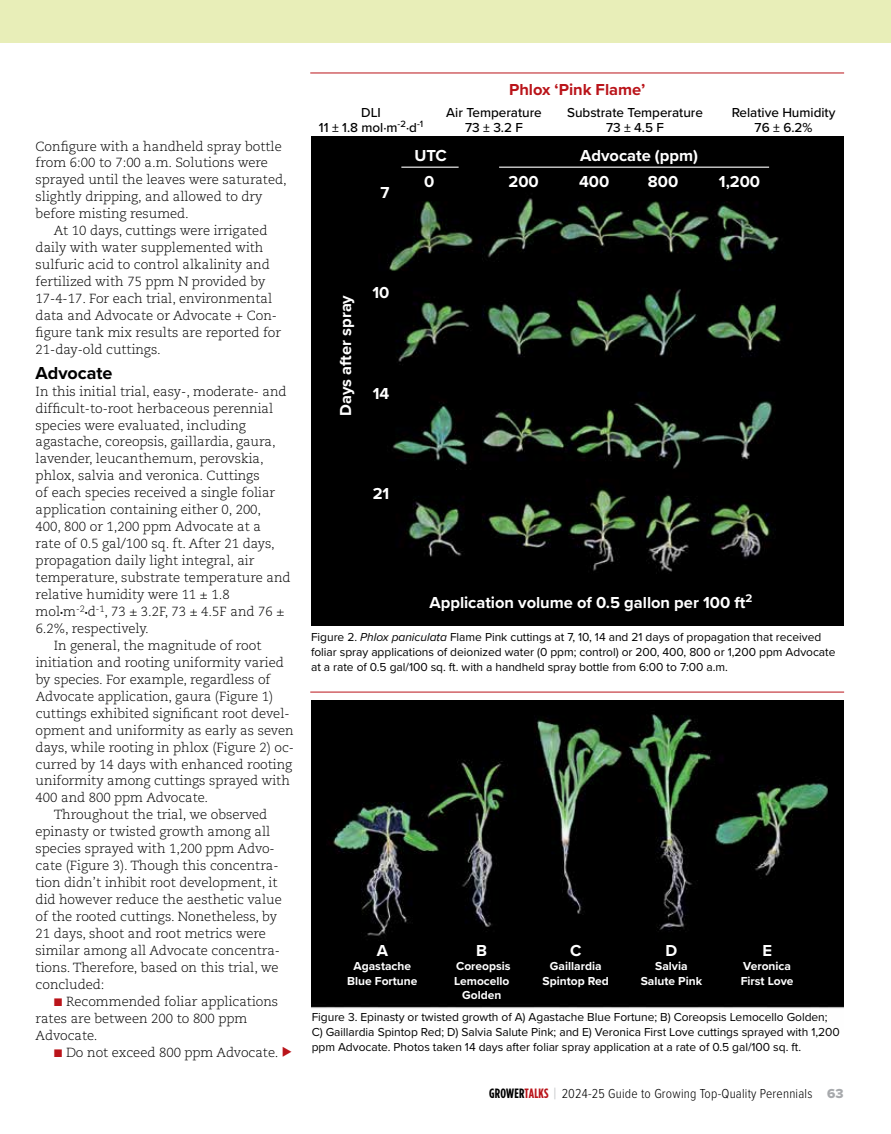
<style>
.page{position:relative;width:891px;height:1134px;background:#fff}
.page>*{position:absolute;margin:0;border:0;box-sizing:border-box;transform-origin:0 0}
.t1{font:700 18px "Proxima Nova";letter-spacing:-.005em;color:#000}
.t2{font:700 16.5px "Proxima Nova";color:#fff}
.t3{font:700 16.5px "Proxima Nova";color:#ba141a}
.t4{font:500 13.5px "Proxima Nova";color:#000}
.t5{font:300 13.5px "Proxima Nova Cond";letter-spacing:.015em;color:#000}
.t6{font:300 13.2px/17px "Caecilia LT Pro 45";letter-spacing:-.005em;color:#000}
.t7{font:12px/15px "Proxima Nova";letter-spacing:-.005em;color:#000}
.t8{font:700 12px/14.2px "Proxima Nova";color:#fff;text-align:center}
.s1{font-size:6px}
.s2{font-family:"Proxima Nova Cond";font-weight:500;color:#ba141a}
.s3{color:#ba141a}
.s4{font-style:italic}
.s5{font-family:"Gotham Condensed";font-weight:700}
.s6{font-family:"Gotham Condensed";font-weight:700;color:#ba141a}
.s7{font-family:"Gotham Condensed";font-weight:400;color:#bcbec0}
.s8{font-family:"Proxima Nova Extrabld";font-weight:400;color:#a7a9ac}
</style>
<div class="page">
<img style="left:311px;top:136px;width:532px;height:490px">
<hr style="left:401px;top:167px;width:58px;height:1px;background:#fff">
<hr style="left:499px;top:167px;width:270px;height:1px;background:#fff">
<hr style="left:310px;top:73px;width:534px;height:1px;background:#ba141a">
<hr style="left:310px;top:692px;width:534px;height:1px;background:#ba141a">
<img style="left:311px;top:700px;width:532px;height:309px">
<div style="left:0;top:0;width:891px;height:42px;background:#e8eeb8"></div>
<p class="t6" style="left:36px;top:137px;width:253px">Configure with a handheld spray bottle from 6:00 to 7:00 a.m. Solutions were sprayed until the leaves were saturated, slightly dripping, and allowed to dry before misting resumed.</p>
<p class="t6" style="left:36px;top:222px;width:247px;text-indent:18px">At 10 days, cuttings were irrigated daily with water supplemented with sulfuric acid to control alkalinity and fertilized with 75 ppm N provided by 17-4-17. For each trial, environmental data and Advocate or Advocate + Con&shy;figure tank mix results are reported for 21-day-old cuttings.</p>
<h1 class="t1" style="left:36px;top:359px;width:78px">Advocate</h1>
<p class="t6" style="left:36px;top:382px;width:252px">In this initial trial, easy-, moderate- and</p>
<p class="t6" style="left:36px;top:399px;width:239px">difficult-to-root herbaceous perennial</p>
<p class="t6" style="left:36px;top:416px;width:212px">species were evaluated, including</p>
<p class="t6" style="left:36px;top:433px;width:242px">agastache, coreopsis, gaillardia, gaura,</p>
<p class="t6" style="left:36px;top:450px;width:230px">lavender, leucanthemum, perovskia,</p>
<p class="t6" style="left:36px;top:467px;width:226px">phlox, salvia and veronica. Cuttings</p>
<p class="t6" style="left:36px;top:484px;width:241px">of each species received a single foliar</p>
<p class="t6" style="left:36px;top:501px;width:227px">application containing either 0, 200,</p>
<p class="t6" style="left:36px;top:518px;width:227px">400, 800 or 1,200 ppm Advocate at a</p>
<p class="t6" style="left:36px;top:535px;width:241px">rate of 0.5 gal/100 sq. ft. After 21 days,</p>
<p class="t6" style="left:36px;top:552px;width:220px">propagation daily light integral, air</p>
<p class="t6" style="left:36px;top:569px;width:256px">temperature, substrate temperature and</p>
<p class="t6" style="left:36px;top:586px;width:196px">relative humidity were 11 ± 1.8</p>
<p class="t6" style="left:36px;top:603px;width:250px">mol<span class="s1">•</span>m<sup>-2</sup><span class="s1">•</span>d<sup>-1</sup>, 73 ± 3.2F, 73 ± 4.5F and 76 ±</p>
<p class="t6" style="left:36px;top:620px;width:115px">6.2%, respectively.</p>
<p class="t6" style="left:54px;top:637px;width:209px">In general, the magnitude of root</p>
<p class="t6" style="left:36px;top:654px;width:250px">initiation and rooting uniformity varied</p>
<p class="t6" style="left:36px;top:671px;width:236px">by species. For example, regardless of</p>
<p class="t6" style="left:36px;top:687px;width:239px">Advocate application, gaura (Figure 1)</p>
<p class="t6" style="left:36px;top:704px;width:255px">cuttings exhibited significant root devel-</p>
<p class="t6" style="left:36px;top:721px;width:260px">opment and uniformity as early as seven</p>
<p class="t6" style="left:36px;top:738px;width:260px">days, while rooting in phlox (Figure 2) oc-</p>
<p class="t6" style="left:36px;top:755px;width:258px">curred by 14 days with enhanced rooting</p>
<p class="t6" style="left:36px;top:772px;width:256px">uniformity among cuttings sprayed with</p>
<p class="t6" style="left:36px;top:789px;width:174px">400 and 800 ppm Advocate.</p>
<p class="t6" style="left:54px;top:806px;width:215px">Throughout the trial, we observed</p>
<p class="t6" style="left:36px;top:823px;width:236px">epinasty or twisted growth among all</p>
<p class="t6" style="left:36px;top:840px;width:241px">species sprayed with 1,200 ppm Advo-</p>
<p class="t6" style="left:36px;top:857px;width:244px">cate (Figure 3). Though this concentra-</p>
<p class="t6" style="left:36px;top:874px;width:243px">tion didn’t inhibit root development, it</p>
<p class="t6" style="left:36px;top:891px;width:248px">did however reduce the aesthetic value</p>
<p class="t6" style="left:36px;top:908px;width:243px">of the rooted cuttings. Nonetheless, by</p>
<p class="t6" style="left:36px;top:925px;width:232px">21 days, shoot and root metrics were</p>
<p class="t6" style="left:36px;top:942px;width:246px">similar among all Advocate concentra-</p>
<p class="t6" style="left:36px;top:959px;width:245px">tions. Therefore, based on this trial, we</p>
<p class="t6" style="left:36px;top:976px;width:70px">concluded:</p>
<p class="t6" style="left:36px;top:993px;width:244px;text-indent:18px"><span class="s2">■</span> Recommended foliar applications rates are between 200 to 800 ppm<br>Advocate.</p>
<p class="t6" style="left:54px;top:1043px;width:240px"><span class="s2">■</span> Do not exceed 800 ppm Advocate. <span class="s3">◆</span></p>
<p class="t3" style="left:509px;top:77px;width:138px">Phlox ‘Pink Flame’</p>
<p class="t4" style="left:361px;top:102px;width:21px">DLI</p>
<p class="t4" style="left:446px;top:102px;width:97px">Air Temperature</p>
<p class="t4" style="left:567px;top:102px;width:137px">Substrate Temperature</p>
<p class="t4" style="left:732px;top:102px;width:105px">Relative Humidity</p>
<p class="t4" style="left:319px;top:117px;width:106px">11 ± 1.8 mol·m<sup>-2</sup>·d<sup>-1</sup></p>
<p class="t4" style="left:465px;top:117px;width:59px">73 ± 3.2 F</p>
<p class="t4" style="left:606px;top:117px;width:60px">73 ± 4.5 F</p>
<p class="t4" style="left:755px;top:117px;width:59px">76 ± 6.2%</p>
<p class="t2" style="left:414px;top:144px;width:34px">UTC</p>
<p class="t2" style="left:580px;top:144px;width:119px">Advocate (ppm)</p>
<p class="t2" style="left:424px;top:169px;width:12px">0</p>
<p class="t2" style="left:508px;top:169px;width:32px">200</p>
<p class="t2" style="left:579px;top:169px;width:32px">400</p>
<p class="t2" style="left:648px;top:169px;width:32px">800</p>
<p class="t2" style="left:719px;top:169px;width:43px">1,200</p>
<p class="t2" style="left:380px;top:180px;width:10px">7</p>
<p class="t2" style="left:333px;top:416px;width:123px;rotate:-90deg">Days after spray</p>
<p class="t2" style="left:372px;top:281px;width:18px">10</p>
<p class="t2" style="left:373px;top:381px;width:18px">14</p>
<p class="t2" style="left:373px;top:482px;width:18px">21</p>
<p class="t2" style="left:430px;top:590px;width:324px">Application volume of 0.5 gallon per 100 ft<sup>2</sup></p>
<p class="t7" style="left:311px;top:629px;width:526px">Figure 2. <span class="s4">Phlox paniculata</span> Flame Pink cuttings at 7, 10, 14 and 21 days of propagation that received foliar spray applications of deionized water (0 ppm; control) or 200, 400, 800 or 1,200 ppm Advocate at a rate of 0.5 gal/100 sq. ft. with a handheld spray bottle from 6:00 to 7:00 a.m.</p>
<p class="t2" style="left:377px;top:938px;width:13px">A</p>
<p class="t8" style="left:347px;top:959px;width:72px">Agastache<br>Blue Fortune</p>
<p class="t2" style="left:476px;top:938px;width:12px">B</p>
<p class="t8" style="left:454px;top:959px;width:58px">Coreopsis<br>Lemocello<br>Golden</p>
<p class="t2" style="left:570px;top:938px;width:13px">C</p>
<p class="t8" style="left:543px;top:959px;width:68px">Gaillardia<br>Spintop Red</p>
<p class="t2" style="left:666px;top:938px;width:13px">D</p>
<p class="t8" style="left:641px;top:959px;width:63px">Salvia<br>Salute Pink</p>
<p class="t2" style="left:762px;top:938px;width:11px">E</p>
<p class="t8" style="left:741px;top:959px;width:54px;text-align:left">Veronica<br>First Love</p>
<p class="t7" style="left:312px;top:1009px;width:530px">Figure 3. Epinasty or twisted growth of A) Agastache Blue Fortune; B) Coreopsis Lemocello Golden;<br>C) Gaillardia Spintop Red; D) Salvia Salute Pink; and E) Veronica First Love cuttings sprayed with 1,200 ppm Advocate. Photos taken 14 days after foliar spray application at a rate of 0.5 gal/100 sq. ft.</p>
<p class="t5" style="left:489px;top:1083px;width:356px"><span class="s5">GROWER</span><span class="s6">TALKS</span> <span class="s7">|</span> 2024-25 Guide to Growing Top-Quality Perennials <span class="s8">63</span></p>
</div>
